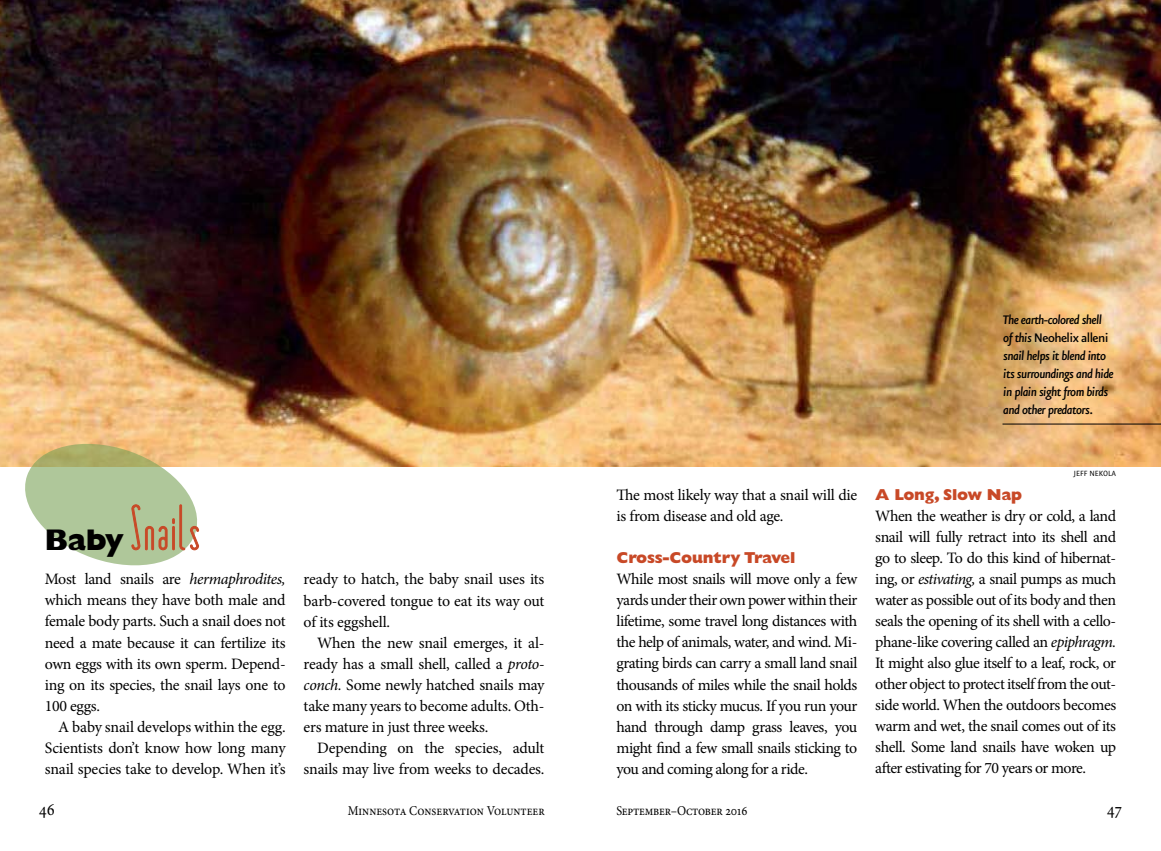
<style>
.page{position:relative;width:1161px;height:851px;background:#fff}
.page>*{position:absolute;margin:0;border:0;box-sizing:border-box;transform-origin:0 0}
.Body_Text{font:60px "Matchbook";letter-spacing:-.01em;color:#c84927}
.t1{font:18px "Minion Pro";color:#000;scale:.9 1}
.t2{font:15.9px/21px "Minion Pro";letter-spacing:-.025em;color:#000;text-align:justify}
.t3{font:800 15.9px "Gill Sans Std";letter-spacing:-.015em;color:#c84927}
.Plain_Text{font:italic 500 14.85px/18px "Eureka Sans";letter-spacing:-.04em;color:#000}
.t4{font:13.5px "Minion Pro";letter-spacing:-.005em;color:#000;scale:.9 1}
.t5{font:9px "Eureka Sans";letter-spacing:-.01em;color:#000}
.s1{font-style:normal}
.s2{font-family:"Gill Sans Std";font-weight:800;font-size:30px;color:#000}
.s3{font-style:italic}
</style>
<div class="page">
<img style="left:0;top:0;width:1161px;height:466px">
<svg style="left:17px;top:435px;width:188px;height:131px"></svg>
<hr style="left:1003px;top:423px;width:158px;height:1px;background:#000">
<p class="Plain_Text" style="left:1003px;top:311px;width:112px">The earth-colored shell of this <span class="s1">Neohelix alleni </span>snail helps it blend into its surroundings and hide in plain sight from birds and other predators.</p>
<p class="Body_Text" style="left:45px;top:497px;width:158px"><span class="s2">Baby</span> Snails</p>
<p class="t2" style="left:45px;top:569px;width:242px">Most land snails are <span class="s3">hermaphrodites, </span>which means they have both male and female body parts. Such a snail does not need a mate because it can fertilize its own eggs with its own sperm. Depend&shy;ing on its species, the snail lays one to 100 eggs.</p>
<p class="t2" style="left:45px;top:716px;width:242px;text-indent:13px">A baby snail develops within the egg.<br>Scientists don’t know how long many snail species take to develop. When it’s</p>
<p class="t2" style="left:304px;top:569px;width:242px">ready to hatch, the baby snail uses its barb-covered tongue to eat its way out of its eggshell.</p>
<p class="t2" style="left:304px;top:632px;width:242px;text-indent:13px">When the new snail emerges, it al&shy;ready has a small shell, called a <span class="s3">proto&shy;conch.</span> Some newly hatched snails may take many years to become adults. Oth&shy;ers mature in just three weeks.</p>
<p class="t2" style="left:304px;top:737px;width:242px;text-align:right">Depending on the species, adult snails may live from weeks to decades.</p>
<p class="t2" style="left:616px;top:485px;width:242px">The most likely way that a snail will die is from disease and old age.</p>
<p class="t3" style="left:616px;top:548px;width:180px">Cross-Country Travel</p>
<p class="t2" style="left:616px;top:569px;width:242px">While most snails will move only a few yards under their own power within their lifetime, some travel long distances with the help of animals, water, and wind. Mi&shy;grating birds can carry a small land snail thousands of miles while the snail holds on with its sticky mucus. If you run your hand through damp grass leaves, you might find a few small snails sticking to you and coming along for a ride.</p>
<p class="t5" style="left:1074px;top:469px;width:44px">JEFF NEKOLA</p>
<p class="t3" style="left:875px;top:485px;width:148px">A Long, Slow Nap</p>
<p class="t2" style="left:875px;top:505px;width:242px">When the weather is dry or cold, a land snail will fully retract into its shell and go to sleep. To do this kind of hibernat&shy;ing, or <span class="s3">estivating,</span> a snail pumps as much water as possible out of its body and then seals the opening of its shell with a cello&shy;phane-like covering called an <span class="s3">epiphragm.<br></span>It might also glue itself to a leaf, rock, or other object to protect itself from the out&shy;side world. When the outdoors becomes warm and wet, the snail comes out of its shell. Some land snails have woken up after estivating for 70 years or more.</p>
<p class="t1" style="left:39px;top:796px;width:19px">46</p>
<p class="t4" style="left:348px;top:801px;width:220px">Minnesota Conservation Volunteer</p>
<p class="t4" style="left:616px;top:801px;width:147px">September–October 2016</p>
<p class="t1" style="left:1107px;top:796px;width:18px">47</p>
</div>
